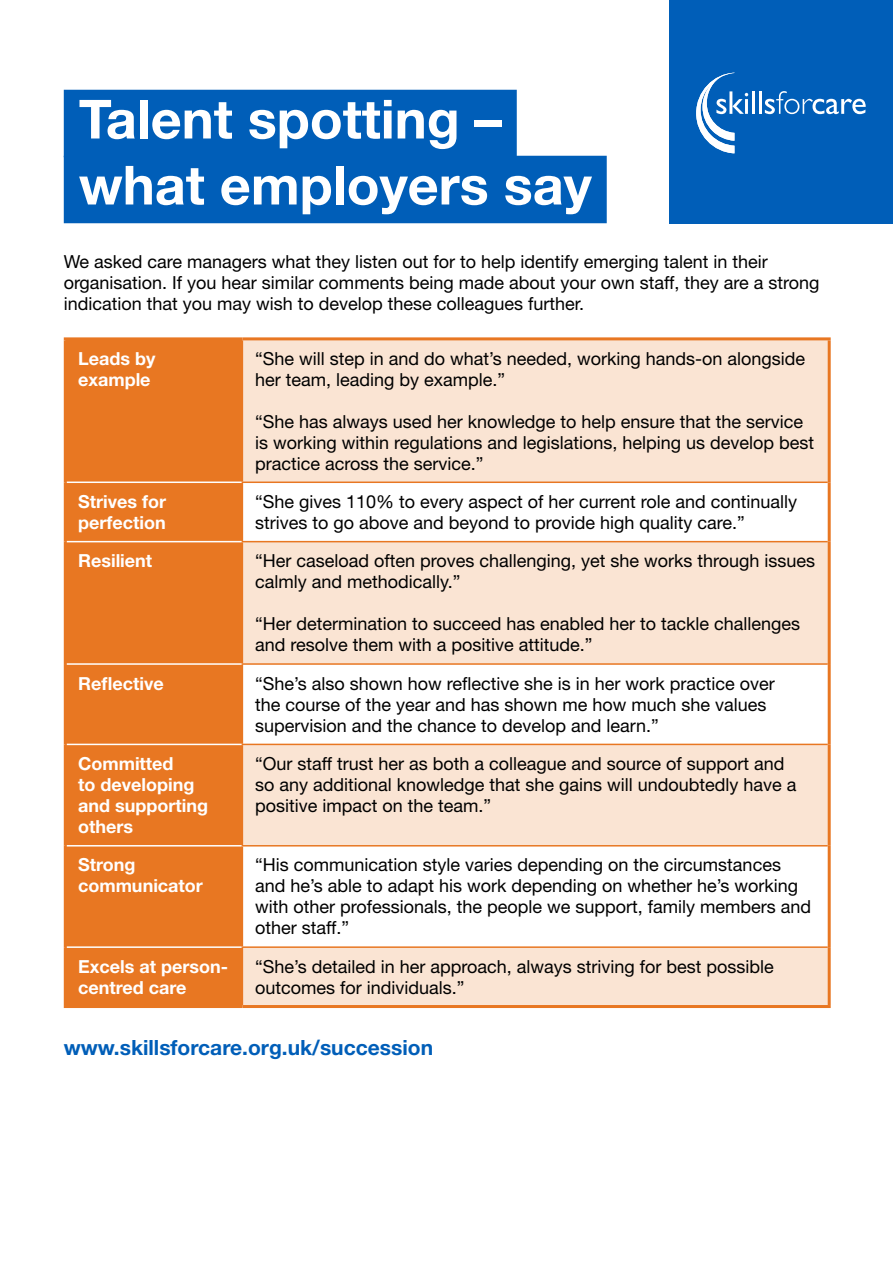
<style>
.page{position:relative;width:893px;height:1263px;background:#fff}
.page>*{position:absolute;margin:0;border:0;box-sizing:border-box;transform-origin:0 0}
.t1{font:700 54px/66px "Helvetica Neue LT Std";color:#fff}
.t2{font:700 21px "Helvetica Neue LT Std";color:#005eb8}
.t3{font:18px/21px "Helvetica Neue LT Std";color:#000}
.t4{font:700 18px/21px "Helvetica Neue LT Std";color:#fff}
</style>
<div class="page">
<div style="left:670px;top:0;width:223px;height:223px;background:#005eb8"></div>
<svg style="left:696px;top:73px;width:52px;height:80px"></svg>
<hr style="left:745px;top:99px;width:3px;height:15px;background:#fff">
<hr style="left:752px;top:91px;width:3px;height:23px;background:#fff">
<hr style="left:759px;top:91px;width:3px;height:23px;background:#fff">
<svg style="left:765px;top:91px;width:101px;height:23px"></svg>
<div style="left:64px;top:90px;width:453px;height:67px;background:#005eb8"></div>
<div style="left:64px;top:156px;width:543px;height:67px;background:#005eb8"></div>
<div style="left:67px;top:340px;width:175px;height:665px;background:#e87722"></div>
<svg style="left:243px;top:340px;width:585px;height:665px;fill:#fae4d3"></svg>
<div style="left:242px;top:846px;width:587px;height:101px;background:#fff"></div>
<hr style="left:242px;top:340px;width:1px;height:141px;background:#e87722">
<hr style="left:242px;top:481px;width:586px;height:2px;background:#e87722">
<hr style="left:242px;top:483px;width:1px;height:58px;background:#e87722">
<hr style="left:242px;top:541px;width:586px;height:1px;background:#e87722">
<hr style="left:242px;top:542px;width:1px;height:121px;background:#e87722">
<hr style="left:242px;top:663px;width:586px;height:2px;background:#e87722">
<hr style="left:242px;top:665px;width:1px;height:79px;background:#e87722">
<hr style="left:242px;top:744px;width:586px;height:1px;background:#e87722">
<hr style="left:242px;top:745px;width:1px;height:100px;background:#e87722">
<hr style="left:242px;top:845px;width:586px;height:1px;background:#e87722">
<hr style="left:242px;top:846px;width:1px;height:100px;background:#e87722">
<hr style="left:242px;top:946px;width:586px;height:2px;background:#e87722">
<hr style="left:242px;top:948px;width:1px;height:57px;background:#e87722">
<hr style="left:64px;top:337px;width:178px;height:3px;background:#e87722">
<hr style="left:64px;top:340px;width:3px;height:142px;background:#e87722">
<hr style="left:242px;top:337px;width:589px;height:3px;background:#e87722">
<hr style="left:828px;top:340px;width:3px;height:142px;background:#e87722">
<hr style="left:64px;top:482px;width:3px;height:60px;background:#e87722">
<hr style="left:828px;top:482px;width:3px;height:60px;background:#e87722">
<hr style="left:64px;top:542px;width:3px;height:122px;background:#e87722">
<hr style="left:828px;top:542px;width:3px;height:122px;background:#e87722">
<hr style="left:64px;top:664px;width:3px;height:80px;background:#e87722">
<hr style="left:828px;top:664px;width:3px;height:80px;background:#e87722">
<hr style="left:64px;top:744px;width:3px;height:102px;background:#e87722">
<hr style="left:828px;top:744px;width:3px;height:102px;background:#e87722">
<hr style="left:64px;top:846px;width:3px;height:101px;background:#e87722">
<hr style="left:828px;top:846px;width:3px;height:101px;background:#e87722">
<hr style="left:64px;top:947px;width:3px;height:58px;background:#e87722">
<hr style="left:828px;top:947px;width:3px;height:58px;background:#e87722">
<hr style="left:64px;top:1005px;width:178px;height:3px;background:#e87722">
<hr style="left:242px;top:1005px;width:589px;height:3px;background:#e87722">
<hr style="left:67px;top:481px;width:175px;height:2px;background:#fff">
<hr style="left:67px;top:541px;width:175px;height:1px;background:#fff">
<hr style="left:67px;top:663px;width:175px;height:2px;background:#fff">
<hr style="left:67px;top:744px;width:175px;height:1px;background:#fff">
<hr style="left:67px;top:845px;width:175px;height:1px;background:#fff">
<hr style="left:67px;top:946px;width:175px;height:2px;background:#fff">
<h1 class="t1" style="left:79px;top:85px;width:514px">Talent spotting – what employers say</h1>
<p class="t3" style="left:64px;top:251px;width:757px">We asked care managers what they listen out for to help identify emerging talent in their organisation. If you hear similar comments being made about your own staff, they are a strong indication that you may wish to develop these colleagues further.</p>
<p class="t4" style="left:78px;top:347px;width:79px">Leads by example</p>
<p class="t3" style="left:255px;top:347px;width:552px">“She will step in and do what’s needed, working hands-on alongside her team, leading by example.”</p>
<p class="t3" style="left:255px;top:410px;width:561px">“She has always used her knowledge to help ensure that the service is working within regulations and legislations, helping us develop best practice across the service.”</p>
<p class="t4" style="left:78px;top:491px;width:90px">Strives for perfection</p>
<p class="t3" style="left:255px;top:491px;width:544px">“She gives 110% to every aspect of her current role and continually strives to go above and beyond to provide high quality care.”</p>
<p class="t4" style="left:78px;top:550px;width:76px">Resilient</p>
<p class="t3" style="left:255px;top:550px;width:562px">“Her caseload often proves challenging, yet she works through issues calmly and methodically.”</p>
<p class="t3" style="left:255px;top:613px;width:547px">“Her determination to succeed has enabled her to tackle challenges and resolve them with a positive attitude.”</p>
<p class="t4" style="left:78px;top:672px;width:87px">Reflective</p>
<p class="t3" style="left:255px;top:672px;width:521px">“She’s also shown how reflective she is in her work practice over the course of the year and has shown me how much she values supervision and the chance to develop and learn.”</p>
<p class="t4" style="left:78px;top:753px;width:131px">Committed<br>to developing and supporting others</p>
<p class="t3" style="left:255px;top:753px;width:543px">“Our staff trust her as both a colleague and source of support and so any additional knowledge that she gains will undoubtedly have a positive impact on the team.”</p>
<p class="t4" style="left:78px;top:854px;width:126px">Strong communicator</p>
<p class="t3" style="left:255px;top:854px;width:558px">“His communication style varies depending on the circumstances and he’s able to adapt his work depending on whether he’s working with other professionals, the people we support, family members and other staff.”</p>
<p class="t4" style="left:78px;top:955px;width:151px">Excels at person&shy;centred care</p>
<p class="t3" style="left:255px;top:956px;width:520px">“She’s detailed in her approach, always striving for best possible outcomes for individuals.”</p>
<p class="t2" style="left:64px;top:1035px;width:371px">www.skillsforcare.org.uk/succession</p>
</div>
